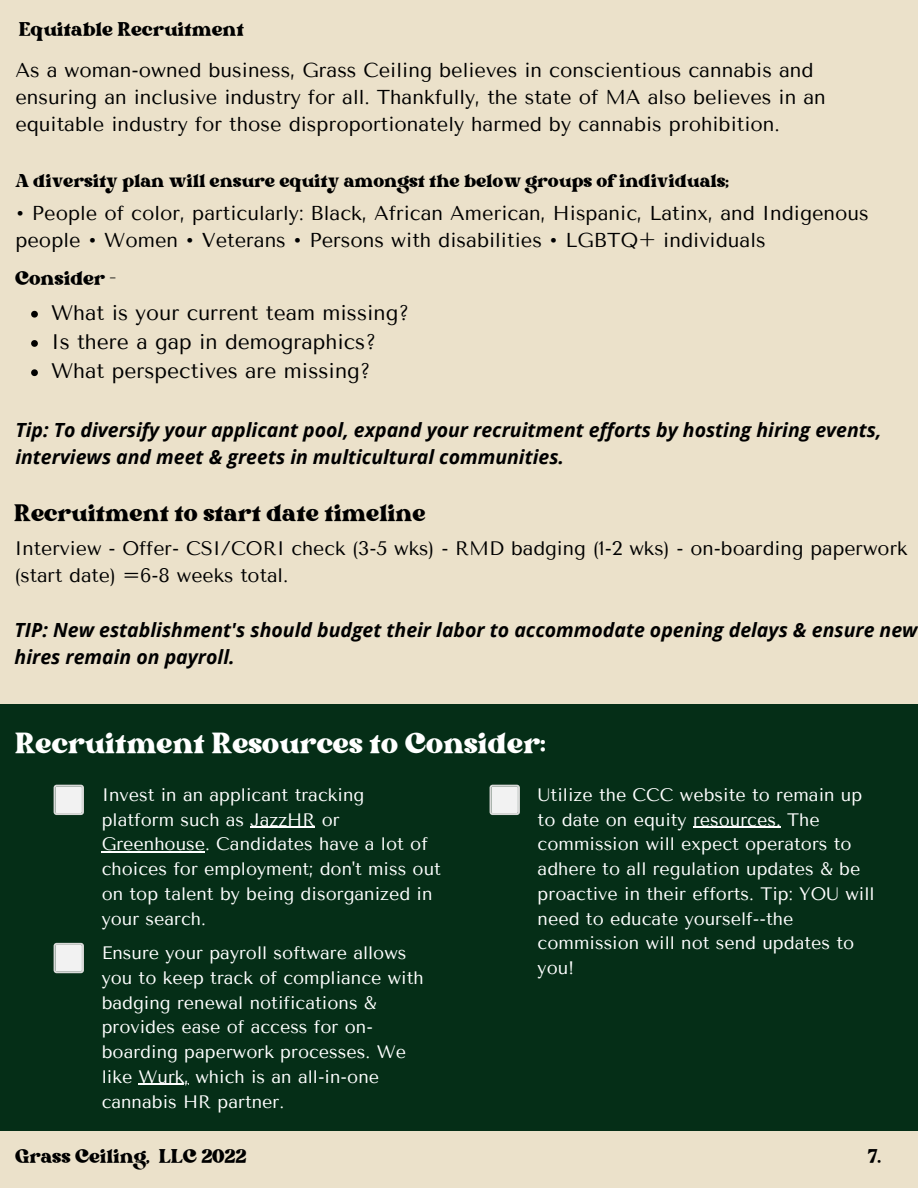
<style>
.page{position:relative;width:918px;height:1188px;background:#ebe1ca}
.page>*{position:absolute;margin:0;border:0;box-sizing:border-box;transform-origin:0 0}
.t1{font:40.5px "Bright";color:#fff}
.t2{font:33px "Bright";color:#000}
.t3{font:27px "Bright";color:#000}
.t4{font:25.5px "Bright";color:#000}
.t5{font:21px/29.2px "Tenor Sans";color:#000}
.t6{font:20.1px/27px "Tenor Sans";color:#000}
.t7{font:italic 700 19.5px/27px "Open Sans";color:#000}
.t8{font:19.5px/27px "Tenor Sans";color:#000}
.t9{font:18px/24.8px "Tenor Sans";color:#fff}
</style>
<div class="page">
<div style="left:0;top:704px;width:918px;height:426px;background:#052e17"></div>
<svg style="left:54px;top:785px;width:30px;height:30px"></svg>
<svg style="left:54px;top:943px;width:30px;height:30px"></svg>
<svg style="left:490px;top:785px;width:30px;height:30px"></svg>
<hr style="left:251px;top:827px;width:64px;height:1px;background:#fff">
<hr style="left:102px;top:852px;width:103px;height:1px;background:#fff">
<hr style="left:139px;top:1084px;width:50px;height:1px;background:#fff">
<hr style="left:693px;top:827px;width:88px;height:1px;background:#fff">
<svg style="left:31px;top:311px;width:7px;height:7px"></svg>
<svg style="left:31px;top:340px;width:7px;height:7px"></svg>
<svg style="left:31px;top:369px;width:7px;height:7px"></svg>
<h3 class="t3" style="left:19px;top:18px;width:227px">Equitable Recruitment</h3>
<p class="t6" style="left:15px;top:57px;width:812px">As a woman-owned business, Grass Ceiling believes in conscientious cannabis and ensuring an inclusive industry for all. Thankfully, the state of MA also believes in an equitable industry for those disproportionately harmed by cannabis prohibition.</p>
<h3 class="t4" style="left:15px;top:170px;width:715px">A diversity plan will ensure equity amongst the below groups of individuals;</h3>
<p class="t6" style="left:15px;top:200px;width:855px">• People of color, particularly: Black, African American, Hispanic, Latinx, and Indigenous people • Women • Veterans • Persons with disabilities • LGBTQ+ individuals</p>
<h3 class="t3" style="left:15px;top:266px;width:102px">Consider -</h3>
<p class="t5" style="left:51px;top:298px;width:360px">What is your current team missing?<br>Is there a gap in demographics?<br>What perspectives are missing?</p>
<p class="t7" style="left:15px;top:416px;width:868px">Tip: To diversify your applicant pool, expand your recruitment efforts by hosting hiring events, interviews and meet &amp; greets in multicultural communities.</p>
<h2 class="t2" style="left:15px;top:499px;width:413px">Recruitment to start date timeline</h2>
<p class="t8" style="left:15px;top:535px;width:894px">Interview - Offer- CSI/CORI check (3-5 wks) - RMD badging (1-2 wks) - on-boarding paperwork (start date) =6-8 weeks total.</p>
<p class="t7" style="left:15px;top:616px;width:905px">TIP: New establishment's should budget their labor to accommodate opening delays &amp; ensure new hires remain on payroll.</p>
<h1 class="t1" style="left:15px;top:726px;width:532px">Recruitment Resources to Consider:</h1>
<p class="t9" style="left:102px;top:782px;width:341px">Invest in an applicant tracking platform such as JazzHR or<br>Greenhouse. Candidates have a lot of choices for employment; don't miss out on top talent by being disorganized in your search.</p>
<p class="t9" style="left:102px;top:941px;width:324px">Ensure your payroll software allows you to keep track of compliance with badging renewal notifications &amp; provides ease of access for on&shy;boarding paperwork processes. We like Wurk, which is an all-in-one cannabis HR partner.</p>
<p class="t9" style="left:538px;top:782px;width:339px">Utilize the CCC website to remain up to date on equity resources. The commission will expect operators to adhere to all regulation updates &amp; be proactive in their efforts. Tip: YOU will need to educate yourself--the commission will not send updates to you!</p>
<h3 class="t3" style="left:15px;top:1144px;width:233px">Grass Ceiling, LLC 2022</h3>
<h3 class="t3" style="left:868px;top:1144px;width:15px">7.</h3>
</div>
